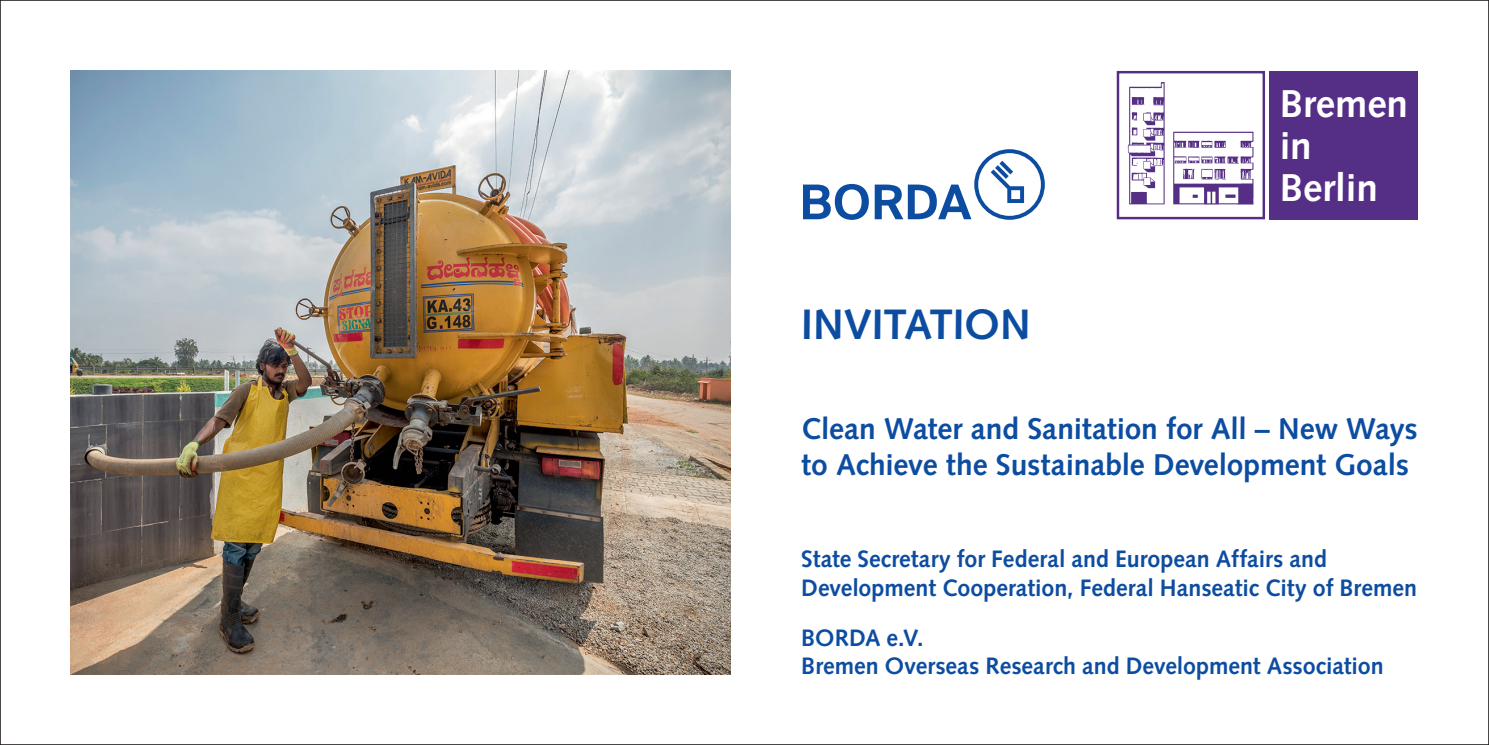
<style>
.page{position:relative;width:1489px;height:745px;background:#fff}
.page>*{position:absolute;margin:0;border:0;box-sizing:border-box;transform-origin:0 0}
.t1{font:700 42.5px "Syntax";letter-spacing:-.005em;color:#0d4da1}
.t2{font:700 38.75px/42.2px "Syntax";letter-spacing:-.005em;color:#fff}
.t3{font:700 30px/36px "Syntax";letter-spacing:-.005em;color:#0d4da1}
.t4{font:700 23.75px/28.5px "Syntax";color:#0d4da1}
</style>
<div class="page">
<div style="left:1116px;top:71px;width:148px;height:148px;border:2px solid #552f85"></div>
<div style="left:1269px;top:71px;width:148px;height:148px;background:#552f85"></div>
<img style="left:1127px;top:82px;width:127px;height:123px">
<img style="left:71px;top:71px;width:659px;height:602px">
<svg style="left:803px;top:149px;width:241px;height:71px"></svg>
<h1 class="t1" style="left:801px;top:299px;width:231px">INVITATION</h1>
<h2 class="t2" style="left:1279px;top:82px;width:130px">Bremen in<br>Berlin</h2>
<p class="t3" style="left:801px;top:410px;width:618px">Clean Water and Sanitation for All – New Ways to Achieve the Sustainable Development Goals</p>
<p class="t4" style="left:801px;top:544px;width:617px">State Secretary for Federal and European Affairs and<br>Development Cooperation, Federal Hanseatic City of Bremen</p>
<p class="t4" style="left:801px;top:622px;width:584px">BORDA e.V.<br>Bremen Overseas Research and Development Association</p>
</div>
